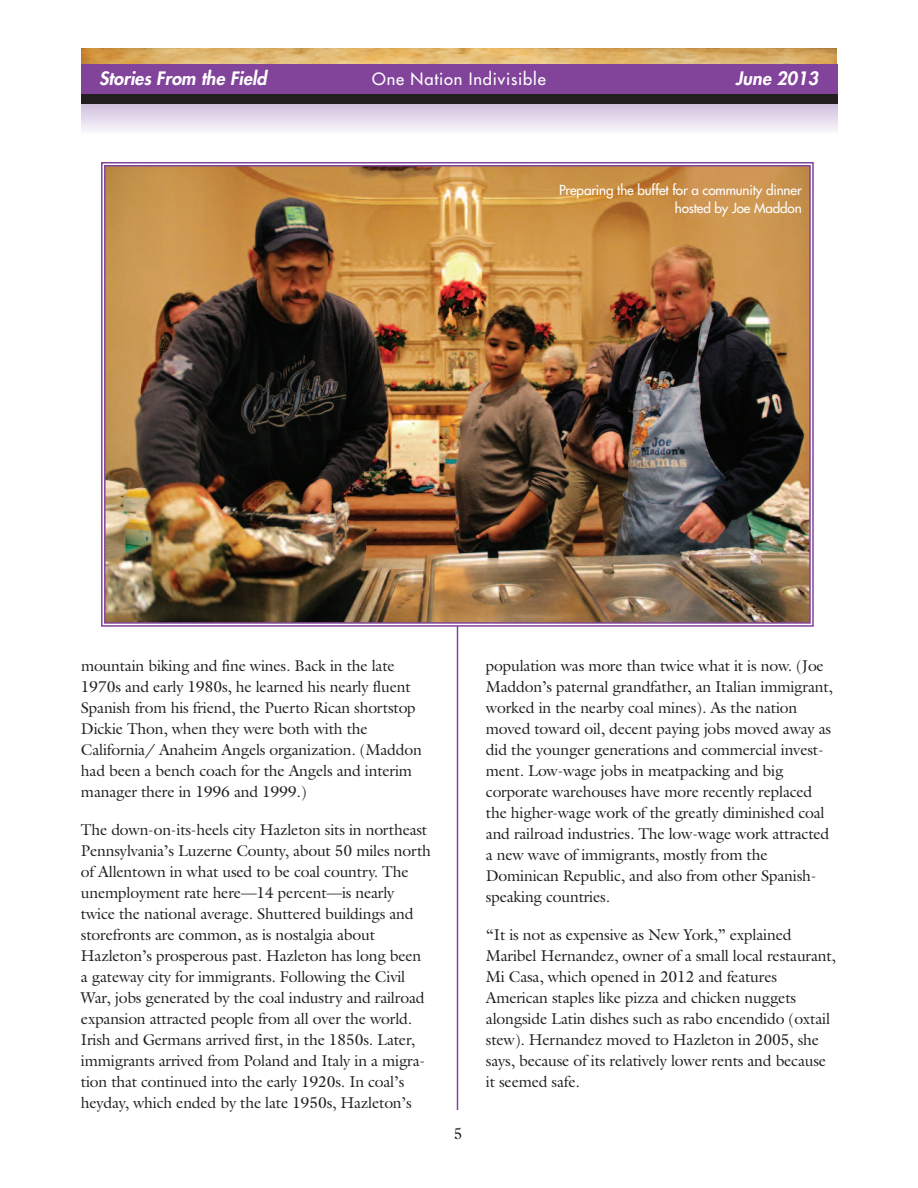
<style>
.page{position:relative;width:918px;height:1188px;background:#fff}
.page>*{position:absolute;margin:0;border:0;box-sizing:border-box;transform-origin:0 0}
.t1{font:italic 800 18px "Futura";letter-spacing:.005em;color:#fff}
.t2{font:16.5px "Futura";letter-spacing:.05em;color:#fff}
.t3{font:15.75px/21px "Galliard";letter-spacing:-.015em;color:#231f20}
.t4{font:13.5px/18px "Futura";letter-spacing:-.01em;color:#fff;text-align:right}
</style>
<div class="page">
<div style="left:81px;top:102px;width:756px;height:32px;background:linear-gradient(to bottom,#cebddc,#f9f7fa)"></div>
<img style="left:81px;top:49px;width:756px;height:15px">
<div style="left:81px;top:64px;width:756px;height:31px;background:#81449a"></div>
<div style="left:81px;top:94px;width:756px;height:10px;background:#231f20"></div>
<hr style="left:457px;top:165px;width:1px;height:945px;background:#81449a">
<img style="left:107px;top:168px;width:701px;height:453px">
<div style="left:101px;top:162px;width:713px;height:465px;border:2px solid #81449a"></div>
<div style="left:104px;top:165px;width:707px;height:459px;border:2px solid #81449a"></div>
<p class="t1" style="left:99px;top:70px;width:169px">Stories From the Field</p>
<p class="t2" style="left:372px;top:70px;width:175px">One Nation Indivisible</p>
<p class="t1" style="left:736px;top:70px;width:84px">June 2013</p>
<p class="t4" style="left:559px;top:182px;width:244px">Preparing the buffet for a community dinner hosted by Joe Maddon</p>
<p class="t3" style="left:81px;top:655px;width:342px">mountain biking and fine wines. Back in the late 1970s and early 1980s, he learned his nearly fluent Spanish from his friend, the Puerto Rican shortstop Dickie Thon, when they were both with the California/ Anaheim Angels organization. (Maddon had been a bench coach for the Angels and interim manager there in 1996 and 1999.)</p>
<p class="t3" style="left:81px;top:819px;width:352px">The down-on-its-heels city Hazleton sits in northeast Pennsylvania’s Luzerne County, about 50 miles north of Allentown in what used to be coal country. The unemployment rate here—14 percent—is nearly twice the national average. Shuttered buildings and storefronts are common, as is nostalgia about Hazleton’s prosperous past. Hazleton has long been a gateway city for immigrants. Following the Civil War, jobs generated by the coal industry and railroad expansion attracted people from all over the world.<br>Irish and Germans arrived first, in the 1850s. Later, immigrants arrived from Poland and Italy in a migra&shy;tion that continued into the early 1920s. In coal’s heyday, which ended by the late 1950s, Hazleton’s</p>
<p class="t3" style="left:454px;top:1123px;width:10px">5</p>
<p class="t3" style="left:486px;top:655px;width:349px">population was more than twice what it is now. (Joe Maddon’s paternal grandfather, an Italian immigrant, worked in the nearby coal mines). As the nation moved toward oil, decent paying jobs moved away as did the younger generations and commercial invest&shy;ment. Low-wage jobs in meatpacking and big corporate warehouses have more recently replaced the higher-wage work of the greatly diminished coal and railroad industries. The low-wage work attracted a new wave of immigrants, mostly from the Dominican Republic, and also from other Spanish&shy;speaking countries.</p>
<p class="t3" style="left:486px;top:924px;width:352px">“It is not as expensive as New York,” explained Maribel Hernandez, owner of a small local restaurant, Mi Casa, which opened in 2012 and features American staples like pizza and chicken nuggets alongside Latin dishes such as rabo encendido (oxtail stew). Hernandez moved to Hazleton in 2005, she says, because of its relatively lower rents and because it seemed safe.</p>
</div>
